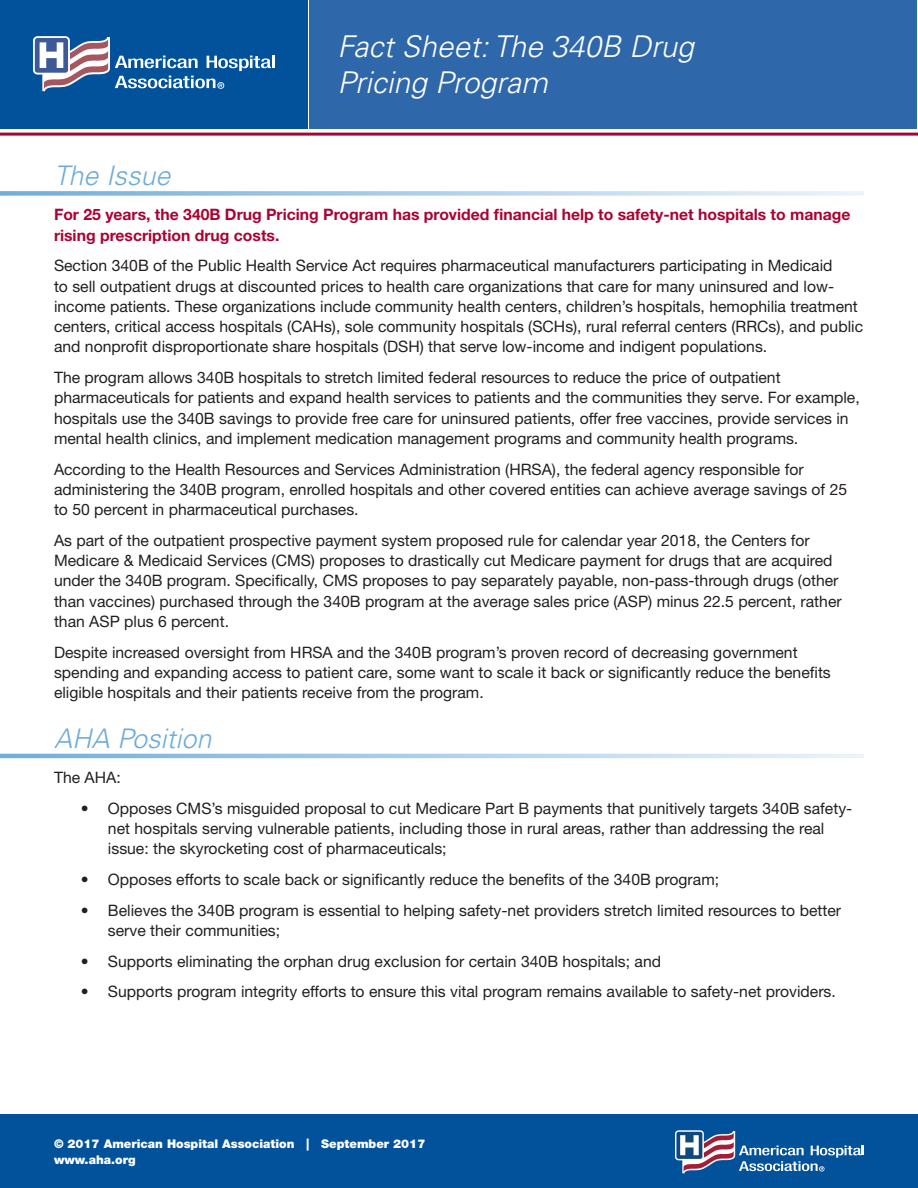
<style>
.page{position:relative;width:918px;height:1188px;background:#fff}
.page>*{position:absolute;margin:0;border:0;box-sizing:border-box;transform-origin:0 0}
.t1{font:italic 300 30px/36px "Univers LT Std";color:#fff}
.t2{font:italic 300 27px "Univers LT Std";color:#6cacdb}
.t3{font:15.75px/20.2px "Helvetica Neue LT Std";color:#231f20}
.t4{font:700 15.75px/20.2px "Helvetica Neue LT Std";color:#a90332}
.t5{font:900 12px/16.5px "Helvetica Neue LT Std";color:#fff}
</style>
<div class="page">
<div style="left:0;top:0;width:308px;height:128px;background:#01529b"></div>
<svg style="left:33px;top:36px;width:242px;height:55px"></svg>
<hr style="left:0;top:133px;width:918px;height:3px;background:#a90332">
<div style="left:310px;top:0;width:607px;height:128px;background:#2f68aa"></div>
<svg style="left:0;top:191px;width:864px;height:5px;background:#b5d5ec"></svg>
<svg style="left:0;top:754px;width:864px;height:4px;background:#add0ea"></svg>
<div style="left:0;top:1114px;width:918px;height:74px;background:#01529b"></div>
<svg style="left:675px;top:1130px;width:189px;height:43px"></svg>
<h2 class="t2" style="left:54px;top:159px;width:118px">The Issue</h2>
<h1 class="t1" style="left:338px;top:28px;width:358px">Fact Sheet: The 340B Drug<br>Pricing Program</h1>
<p class="t4" style="left:54px;top:204px;width:798px">For 25 years, the 340B Drug Pricing Program has provided financial help to safety-net hospitals to manage rising prescription drug costs.</p>
<p class="t3" style="left:54px;top:255px;width:811px">Section 340B of the Public Health Service Act requires pharmaceutical manufacturers participating in Medicaid<br>to sell outpatient drugs at discounted prices to health care organizations that care for many uninsured and low&shy;income patients. These organizations include community health centers, children’s hospitals, hemophilia treatment centers, critical access hospitals (CAHs), sole community hospitals (SCHs), rural referral centers (RRCs), and public and nonprofit disproportionate share hospitals (DSH) that serve low-income and indigent populations.</p>
<p class="t3" style="left:54px;top:367px;width:807px">The program allows 340B hospitals to stretch limited federal resources to reduce the price of outpatient pharmaceuticals for patients and expand health services to patients and the communities they serve. For example, hospitals use the 340B savings to provide free care for uninsured patients, offer free vaccines, provide services in mental health clinics, and implement medication management programs and community health programs.</p>
<p class="t3" style="left:54px;top:459px;width:795px">According to the Health Resources and Services Administration (HRSA), the federal agency responsible for administering the 340B program, enrolled hospitals and other covered entities can achieve average savings of 25 to 50 percent in pharmaceutical purchases.</p>
<p class="t3" style="left:54px;top:530px;width:789px">As part of the outpatient prospective payment system proposed rule for calendar year 2018, the Centers for Medicare &amp; Medicaid Services (CMS) proposes to drastically cut Medicare payment for drugs that are acquired under the 340B program. Specifically, CMS proposes to pay separately payable, non-pass-through drugs (other than vaccines) purchased through the 340B program at the average sales price (ASP) minus 22.5 percent, rather than ASP plus 6 percent.</p>
<p class="t3" style="left:54px;top:642px;width:778px">Despite increased oversight from HRSA and the 340B program’s proven record of decreasing government spending and expanding access to patient care, some want to scale it back or significantly reduce the benefits eligible hospitals and their patients receive from the program.</p>
<h2 class="t2" style="left:54px;top:722px;width:159px">AHA Position</h2>
<p class="t3" style="left:54px;top:767px;width:68px">The AHA:</p>
<p class="t3" style="left:108px;top:798px;width:746px;text-indent:-27px">• Opposes CMS’s misguided proposal to cut Medicare Part B payments that punitively targets 340B safety&shy;net hospitals serving vulnerable patients, including those in rural areas, rather than addressing the real issue: the skyrocketing cost of pharmaceuticals;</p>
<p class="t3" style="left:81px;top:869px;width:640px">• Opposes efforts to scale back or significantly reduce the benefits of the 340B program;</p>
<p class="t3" style="left:108px;top:900px;width:735px;text-indent:-27px">• Believes the 340B program is essential to helping safety-net providers stretch limited resources to better serve their communities;</p>
<p class="t3" style="left:81px;top:951px;width:582px">• Supports eliminating the orphan drug exclusion for certain 340B hospitals; and</p>
<p class="t3" style="left:81px;top:981px;width:756px">• Supports program integrity efforts to ensure this vital program remains available to safety-net providers.</p>
<p class="t5" style="left:54px;top:1135px;width:373px">© 2017 American Hospital Association | September 2017 www.aha.org</p>
</div>
